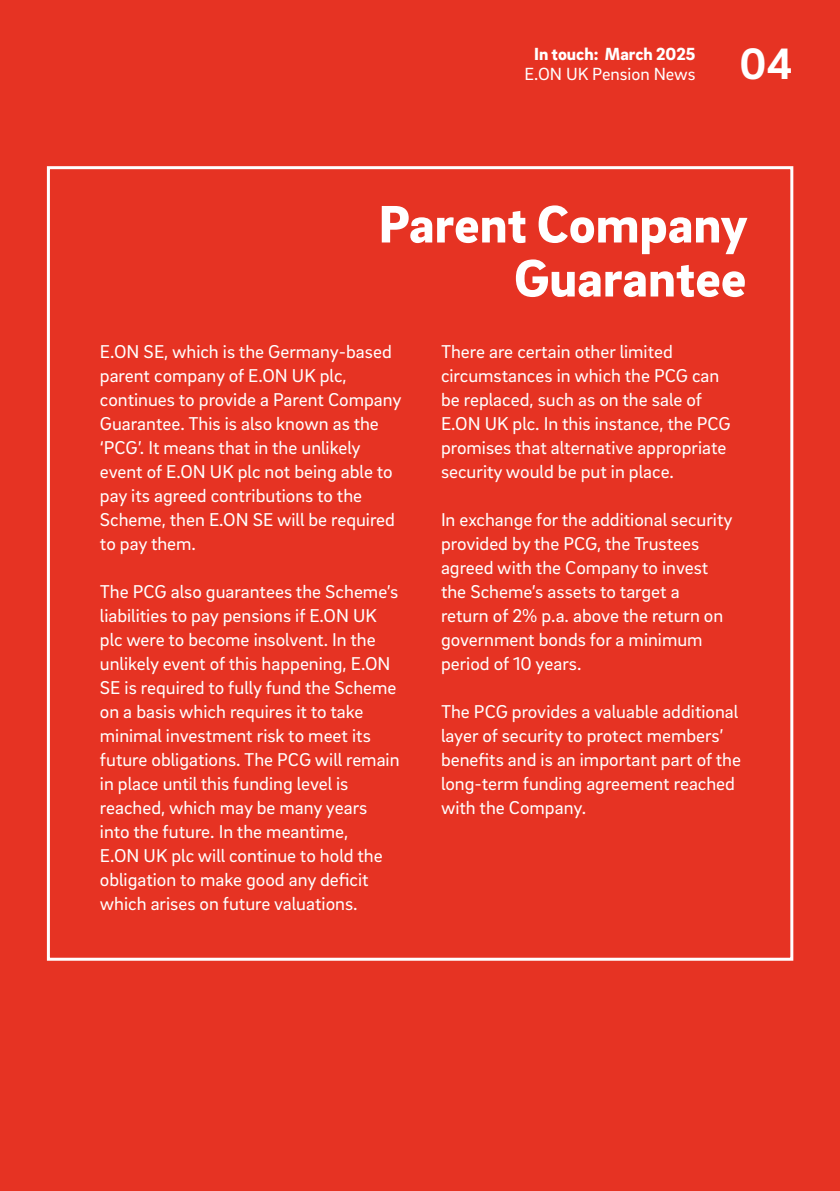
<style>
.page{position:relative;width:840px;height:1191px;background:#fff}
.page>*{position:absolute;margin:0;border:0;box-sizing:border-box;transform-origin:0 0}
.t1{font:900 54px/54px "EON Brix Sans";color:#fff;text-align:right}
.t2{font:700 45px "EON Brix Sans";color:#fff}
.t3{font:19px/24px "EON Brix Sans";color:#fff}
.t4{font:900 18px "EON Brix Sans";color:#fff}
.t5{font:18px "EON Brix Sans";color:#fff}
</style>
<div class="page">
<div style="left:0;top:0;width:839px;height:1191px;background:#e63323"></div>
<div style="left:47px;top:166px;width:745px;height:794px;border:3px solid #fff"></div>
<p class="t4" style="left:534px;top:42px;width:162px">In touch: March 2025</p>
<p class="t5" style="left:524px;top:62px;width:172px">E.ON UK Pension News</p>
<h2 class="t2" style="left:739px;top:35px;width:54px">04</h2>
<h1 class="t1" style="left:378px;top:195px;width:370px">Parent Company<br>Guarantee</h1>
<p class="t3" style="left:100px;top:338px;width:303px">E.ON SE, which is the Germany-based parent company of E.ON UK plc, continues to provide a Parent Company<br>Guarantee. This is also known as the ‘PCG’. It means that in the unlikely event of E.ON UK plc not being able to pay its agreed contributions to the<br>Scheme, then E.ON SE will be required to pay them.</p>
<p class="t3" style="left:100px;top:578px;width:301px">The PCG also guarantees the Scheme’s liabilities to pay pensions if E.ON UK plc were to become insolvent. In the unlikely event of this happening, E.ON SE is required to fully fund the Scheme on a basis which requires it to take minimal investment risk to meet its future obligations. The PCG will remain in place until this funding level is reached, which may be many years into the future. In the meantime,<br>E.ON UK plc will continue to hold the obligation to make good any deficit which arises on future valuations.</p>
<p class="t3" style="left:441px;top:338px;width:291px">There are certain other limited circumstances in which the PCG can be replaced, such as on the sale of E.ON UK plc. In this instance, the PCG promises that alternative appropriate security would be put in place.</p>
<p class="t3" style="left:441px;top:506px;width:293px">In exchange for the additional security provided by the PCG, the Trustees agreed with the Company to invest the Scheme’s assets to target a<br>return of 2% p.a. above the return on government bonds for a minimum period of 10 years.</p>
<p class="t3" style="left:441px;top:698px;width:301px">The PCG provides a valuable additional layer of security to protect members’ benefits and is an important part of the long-term funding agreement reached with the Company.</p>
</div>
